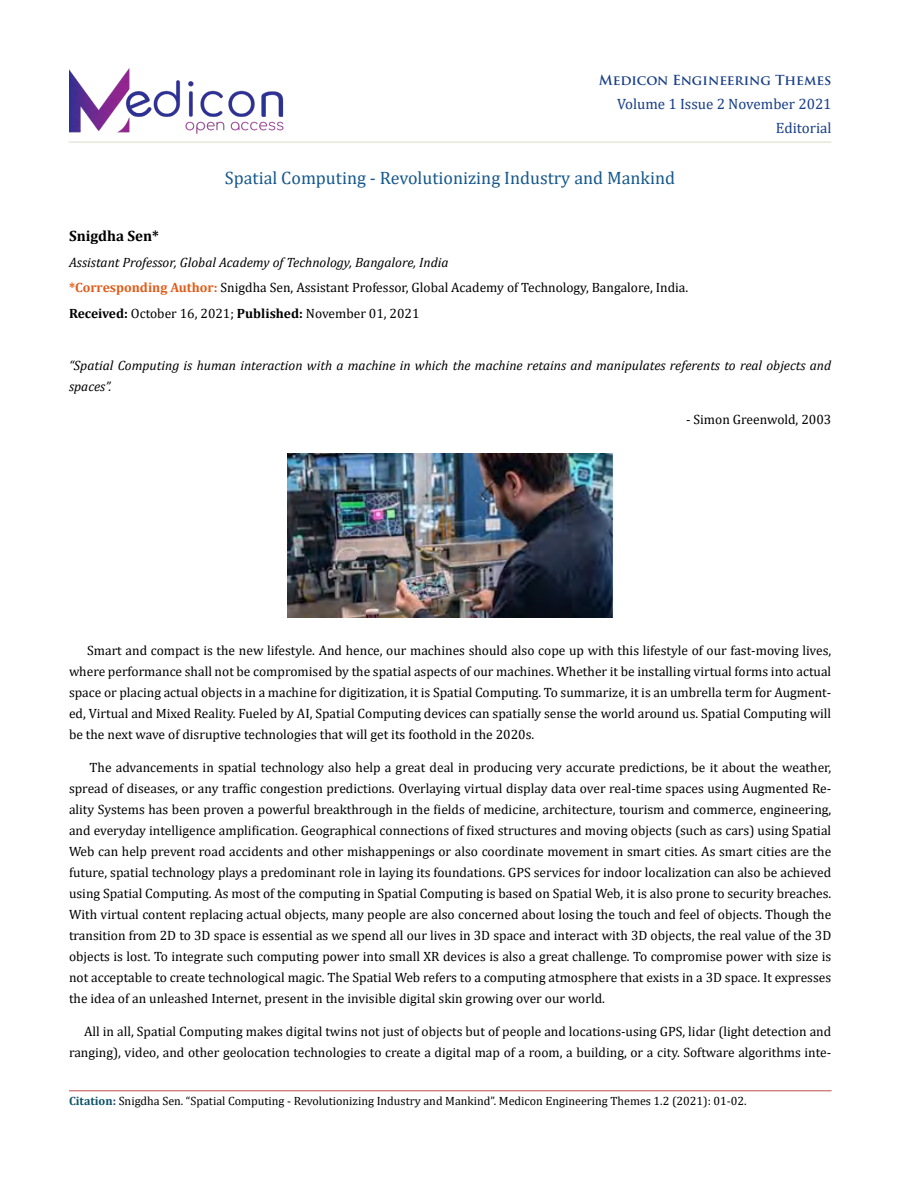
<style>
.page{position:relative;width:900px;height:1188px;background:#fff}
.page>*{position:absolute;margin:0;border:0;box-sizing:border-box;transform-origin:0 0}
.t1{font:18px "Cambria";color:#15588c}
.t2{font:15px/24px "Cambria";color:#173e88;text-align:right}
.t3{font:700 15px "Cambria";color:#000}
.t4{font:13.5px/21px "Cambria";color:#000;text-align:justify}
.t5{font:italic 13.5px/21px "Cambria";color:#000}
.t6{font:700 13.5px "Trajan Pro";color:#173e88}
.t7{font:12px "Cambria";color:#000}
.s1{font-style:italic}
.s2{font-weight:700;color:#e05d1a}
.s3{font-weight:700}
.s4{font-weight:700;color:#0e536a}
.s5{font-weight:700;color:#173e88}
</style>
<div class="page">
<img style="left:69px;top:68px;width:218px;height:74px">
<hr style="left:69px;top:1091px;width:763px;height:1px;background:#c0504d">
<hr style="left:69px;top:142px;width:762px;height:1px;background:#e0dfcd">
<img style="left:287px;top:454px;width:326px;height:163px">
<p class="t6" style="left:599px;top:72px;width:234px">Medicon Engineering Themes</p>
<p class="t2" style="left:617px;top:92px;width:216px">Volume 1 Issue 2 November 2021<br>Editorial</p>
<h1 class="t1" style="left:225px;top:167px;width:452px">Spatial Computing - Revolutionizing Industry and Mankind</h1>
<p class="t3" style="left:69px;top:225px;width:91px">Snigdha Sen*</p>
<p class="t4" style="left:69px;top:249px;width:621px;line-height:25.5px;text-align:left"><span class="s1">Assistant Professor, Global Academy of Technology, Bangalore, India<br></span><span class="s2">*Corresponding Author:</span> Snigdha Sen, Assistant Professor, Global Academy of Technology, Bangalore, India.<br><span class="s3">Received:</span> October 16, 2021; <span class="s3">Published:</span> November 01, 2021</p>
<p class="t5" style="left:69px;top:354px;width:764px">“Spatial Computing is human interaction with a machine in which the machine retains and manipulates referents to real objects and spaces”.</p>
<p class="t4" style="left:686px;top:408px;width:147px">- Simon Greenwold, 2003</p>
<p class="t4" style="left:69px;top:639px;width:764px;text-indent:18px">Smart and compact is the new lifestyle. And hence, our machines should also cope up with this lifestyle of our fast-moving lives, where performance shall not be compromised by the spatial aspects of our machines. Whether it be installing virtual forms into actual space or placing actual objects in a machine for digitization, it is Spatial Computing. To summarize, it is an umbrella term for Augment&shy;ed, Virtual and Mixed Reality. Fueled by AI, Spatial Computing devices can spatially sense the world around us. Spatial Computing will be the next wave of disruptive technologies that will get its foothold in the 2020s.</p>
<p class="t4" style="left:69px;top:756px;width:764px;text-indent:21px">The advancements in spatial technology also help a great deal in producing very accurate predictions, be it about the weather, spread of diseases, or any traffic congestion predictions. Overlaying virtual display data over real-time spaces using Augmented Re&shy;ality Systems has been proven a powerful breakthrough in the fields of medicine, architecture, tourism and commerce, engineering, and everyday intelligence amplification. Geographical connections of fixed structures and moving objects (such as cars) using Spatial Web can help prevent road accidents and other mishappenings or also coordinate movement in smart cities. As smart cities are the future, spatial technology plays a predominant role in laying its foundations. GPS services for indoor localization can also be achieved using Spatial Computing. As most of the computing in Spatial Computing is based on Spatial Web, it is also prone to security breaches.<br>With virtual content replacing actual objects, many people are also concerned about losing the touch and feel of objects. Though the transition from 2D to 3D space is essential as we spend all our lives in 3D space and interact with 3D objects, the real value of the 3D objects is lost. To integrate such computing power into small XR devices is also a great challenge. To compromise power with size is not acceptable to create technological magic. The Spatial Web refers to a computing atmosphere that exists in a 3D space. It expresses the idea of an unleashed Internet, present in the invisible digital skin growing over our world.</p>
<p class="t4" style="left:69px;top:1021px;width:764px;text-align:right">All in all, Spatial Computing makes digital twins not just of objects but of people and locations-using GPS, lidar (light detection and ranging), video, and other geolocation technologies to create a digital map of a room, a building, or a city. Software algorithms inte-</p>
<p class="t7" style="left:69px;top:1094px;width:679px"><span class="s4">Citation</span><span class="s5">:</span> Snigdha Sen. “Spatial Computing - Revolutionizing Industry and Mankind”. Medicon Engineering Themes 1.2 (2021): 01-02.</p>
</div>
